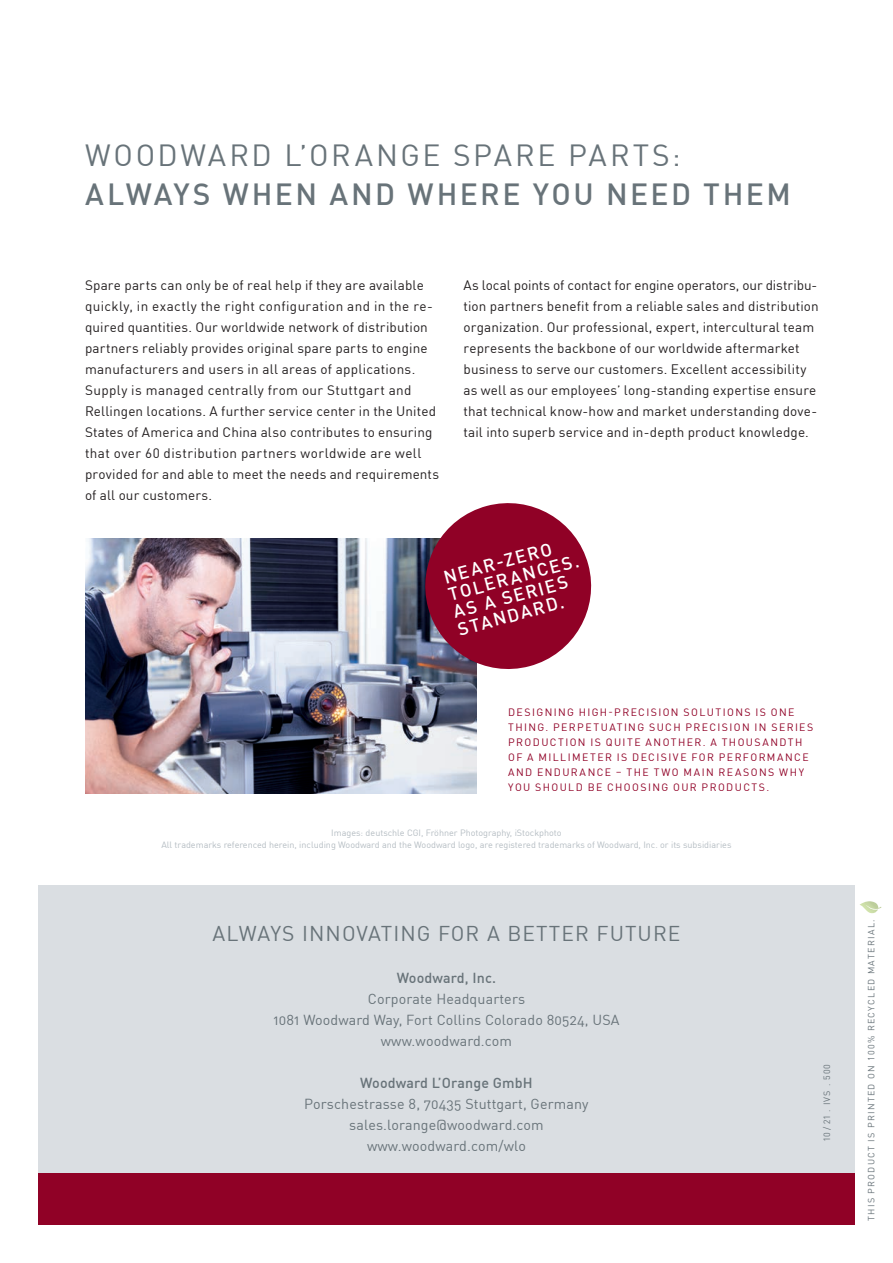
<style>
.page{position:relative;width:893px;height:1263px;background:#fff}
.page>*{position:absolute;margin:0;border:0;box-sizing:border-box;transform-origin:0 0}
.t1{font:500 30px/39px "DINOT";letter-spacing:.08em;color:#687379}
._11_Imprint_Headline{font:21px "DINOT";letter-spacing:.05em;color:#687379}
.t2{font:500 18px/18px "DINOT";color:#fff}
._11_Imprint_Bodytext{font:14.25px "DINOT";letter-spacing:.01em;color:#687379}
._11_Imprint_Bodytext-2{font:500 14.25px "DINOT";letter-spacing:.01em;color:#687379}
.t3{font:13.5px/21px "DINOT";letter-spacing:.01em;color:#231f20}
.t4{font:10.5px/15px "DINOT";letter-spacing:.135em;color:#900126}
._11_Imprint_Credits{font:9px/12px "DINOT";color:#b4bcc2;text-align:center}
.t5{font:9px "DIN Pro";letter-spacing:.14em;color:#687379}
._11_Imprint_Signatur{font:9px "DINOT";letter-spacing:.1em;color:#687379}
.s1{font-weight:400}
</style>
<div class="page">
<div style="left:38px;top:1172px;width:817px;height:53px;background:#900126"></div>
<img style="left:85px;top:538px;width:391px;height:255px">
<svg style="left:416px;top:503px;width:176px;height:175px"></svg>
<div style="left:38px;top:885px;width:817px;height:287px;background:#dadee2"></div>
<svg style="left:860px;top:901px;width:21px;height:13px"></svg>
<p class="t1" style="left:85px;top:133px;width:707px"><span class="s1">WOODWARD L’ORANGE SPARE PARTS:<br></span>ALWAYS WHEN AND WHERE YOU NEED THEM</p>
<p class="t3" style="left:85px;top:274px;width:349px">Spare parts can only be of real help if they are available quickly, in exactly the right configuration and in the re-</p>
<p class="t3" style="left:85px;top:316px;width:344px">quired quantities. Our worldwide network of distribution partners reliably provides original spare parts to engine manufacturers and users in all areas of applications.<br>Supply is managed centrally from our Stuttgart and</p>
<p class="t3" style="left:85px;top:400px;width:356px">Rellingen locations. A further service center in the United States of America and China also contributes to ensuring that over 60 distribution partners worldwide are well provided for and able to meet the needs and requirements of all our customers.</p>
<p class="t3" style="left:463px;top:274px;width:357px">As local points of contact for engine operators, our distribu&shy;tion partners benefit from a reliable sales and distribution organization. Our professional, expert, intercultural team represents the backbone of our worldwide aftermarket business to serve our customers. Excellent accessibility as well as our employees’ long-standing expertise ensure that technical know-how and market understanding dove&shy;tail into superb service and in-depth product knowledge.</p>
<p class="t2" style="left:441px;top:567px;width:136px;rotate:-15deg">NEAR-ZERO<br>TOLERANCES.</p>
<p class="t2" style="left:451px;top:602px;width:120px;rotate:-15deg">AS A SERIES</p>
<p class="t2" style="left:455px;top:619px;width:111px;rotate:-15deg">STANDARD.</p>
<p class="t4" style="left:508px;top:703px;width:307px">DESIGNING HIGH-PRECISION SOLUTIONS IS ONE THING. PERPETUATING SUCH PRECISION IN SERIES PRODUCTION IS QUITE ANOTHER. A THOUSANDTH OF A MILLIMETER IS DECISIVE FOR PERFORMANCE AND ENDURANCE – THE TWO MAIN REASONS WHY YOU SHOULD BE CHOOSING OUR PRODUCTS.</p>
<p class="_11_Imprint_Credits" style="left:161px;top:826px;width:572px">Images: deutschle CGI, Fröhner Photography, iStockphoto<br>All trademarks referenced herein, including Woodward and the Woodward logo, are registered trademarks of Woodward, Inc. or its subsidiaries</p>
<p class="_11_Imprint_Headline" style="left:213px;top:918px;width:469px">ALWAYS INNOVATING FOR A BETTER FUTURE</p>
<p class="_11_Imprint_Bodytext-2" style="left:397px;top:967px;width:101px">Woodward, Inc.</p>
<p class="_11_Imprint_Bodytext" style="left:368px;top:988px;width:159px">Corporate Headquarters</p>
<p class="_11_Imprint_Bodytext" style="left:273px;top:1009px;width:348px">1081 Woodward Way, Fort Collins Colorado 80524, USA</p>
<p class="_11_Imprint_Bodytext" style="left:381px;top:1030px;width:133px">www.woodward.com</p>
<p class="_11_Imprint_Bodytext-2" style="left:360px;top:1072px;width:174px">Woodward L’Orange GmbH</p>
<p class="_11_Imprint_Bodytext" style="left:304px;top:1093px;width:286px">Porschestrasse 8, 70435 Stuttgart, Germany</p>
<p class="_11_Imprint_Bodytext" style="left:349px;top:1114px;width:196px">sales.lorange@woodward.com</p>
<p class="_11_Imprint_Bodytext" style="left:367px;top:1135px;width:160px">www.woodward.com/wlo</p>
<p class="_11_Imprint_Signatur" style="left:820px;top:1141px;width:78px;rotate:-90deg">10 / 21 . IVS . 500</p>
<p class="t5" style="left:864px;top:1221px;width:303px;rotate:-90deg">THIS PRODUCT IS PRINTED ON 100% RECYCLED MATERIAL.</p>
</div>
